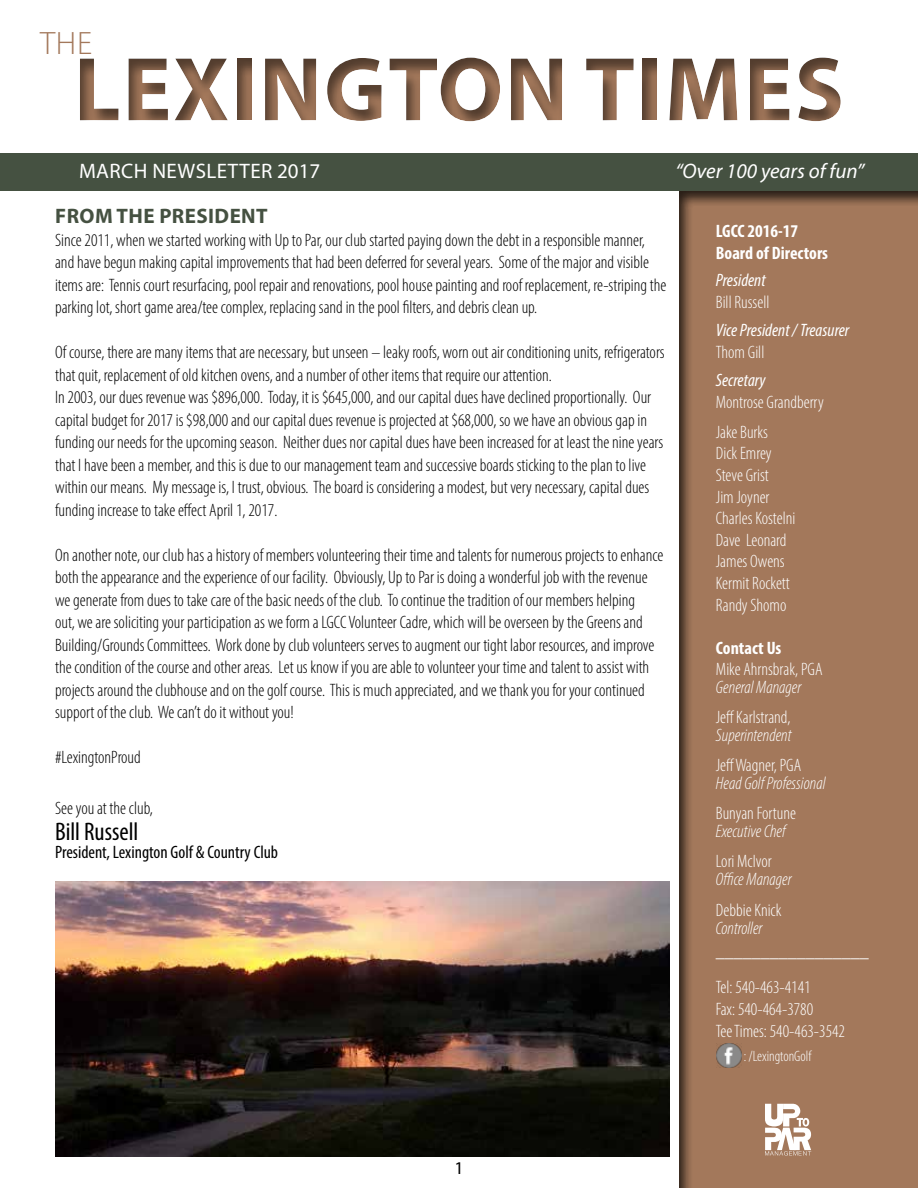
<style>
.page{position:relative;width:918px;height:1188px;background:#fff}
.page>*{position:absolute;margin:0;border:0;box-sizing:border-box;transform-origin:0 0}
.t1{font:700 91.5px "Myriad Pro";letter-spacing:.02em;color:#a3785b}
.t2{font:300 32.55px "Myriad Pro";color:#a3785b}
.t3{font:condensed 25.5px "Myriad Pro";color:#000}
.t4{font:21px "Myriad Pro";letter-spacing:.02em;color:#fff}
.t5{font:italic 21px "Myriad Pro";color:#fff}
.t6{font:700 21px "Myriad Pro";letter-spacing:.02em;color:#455141}
.t7{font:300 condensed 18px/22.5px "Myriad Pro";color:#000}
.t8{font:300 condensed 18px/21.6px "Myriad Pro";color:#fff}
.t9{font:italic 300 condensed 18px "Myriad Pro";color:#fff}
.t10{font:italic condensed 18px "Myriad Pro";color:#fff}
.t11{font:700 condensed 18px/21.6px "Myriad Pro";color:#fff}
.t12{font:condensed 18px "Myriad Pro";color:#000}
.t13{font:18px "Myriad Pro";color:#000}
.t14{font:300 condensed 15px "Myriad Pro";color:#fff}
</style>
<div class="page">
<div style="left:676px;top:189px;width:242px;height:999px;background:#000;opacity:.75"></div>
<div style="left:0;top:153px;width:918px;height:37px;background:#455141"></div>
<div style="left:32px;top:29px;width:886px;height:115px;background:#000;opacity:.5"></div>
<img style="left:717px;top:1043px;width:24px;height:24px">
<svg style="left:765px;top:1104px;width:46px;height:52px"></svg>
<img style="left:55px;top:882px;width:615px;height:274px">
<h2 class="t2" style="left:40px;top:23px;width:54px">The</h2>
<h1 class="t1" style="left:74px;top:30px;width:772px">LEXINGTON TIMES</h1>
<p class="t4" style="left:79px;top:158px;width:243px">MARCH NEWSLETTER 2017</p>
<p class="t5" style="left:675px;top:158px;width:190px">“Over 100 years of fun”</p>
<p class="t6" style="left:55px;top:202px;width:213px">FROM THE PRESIDENT</p>
<p class="t7" style="left:55px;top:228px;width:613px">Since 2011, when we started working with Up to Par, our club started paying down the debt in a responsible manner, and have begun making capital improvements that had been deferred for several years. Some of the major and visible items are: Tennis court resurfacing, pool repair and renovations, pool house painting and roof replacement, re-striping the parking lot, short game area/tee complex, replacing sand in the pool filters, and debris clean up.</p>
<p class="t7" style="left:55px;top:341px;width:611px">Of course, there are many items that are necessary, but unseen – leaky roofs, worn out air conditioning units, refrigerators that quit, replacement of old kitchen ovens, and a number of other items that require our attention.<br>In 2003, our dues revenue was $896,000. Today, it is $645,000, and our capital dues have declined proportionally. Our capital budget for 2017 is $98,000 and our capital dues revenue is projected at $68,000, so we have an obvious gap in funding our needs for the upcoming season. Neither dues nor capital dues have been increased for at least the nine years that I have been a member, and this is due to our management team and successive boards sticking to the plan to live within our means. My message is, I trust, obvious. The board is considering a modest, but very necessary, capital dues funding increase to take effect April 1, 2017.</p>
<p class="t7" style="left:55px;top:543px;width:610px">On another note, our club has a history of members volunteering their time and talents for numerous projects to enhance both the appearance and the experience of our facility. Obviously, Up to Par is doing a wonderful job with the revenue we generate from dues to take care of the basic needs of the club. To continue the tradition of our members helping<br>out, we are soliciting your participation as we form a LGCC Volunteer Cadre, which will be overseen by the Greens and Building/Grounds Committees. Work done by club volunteers serves to augment our tight labor resources, and improve the condition of the course and other areas. Let us know if you are able to volunteer your time and talent to assist with projects around the clubhouse and on the golf course. This is much appreciated, and we thank you for your continued support of the club. We can’t do it without you!</p>
<p class="t7" style="left:55px;top:746px;width:87px">#LexingtonProud</p>
<p class="t7" style="left:55px;top:797px;width:99px">See you at the club,</p>
<h3 class="t3" style="left:55px;top:816px;width:85px">Bill Russell</h3>
<p class="t12" style="left:55px;top:841px;width:225px">President, Lexington Golf &amp; Country Club</p>
<p class="t13" style="left:454px;top:1157px;width:11px">1</p>
<p class="t11" style="left:716px;top:220px;width:114px">LGCC 2016-17<br>Board of Directors</p>
<p class="t10" style="left:716px;top:269px;width:51px">President</p>
<p class="t8" style="left:716px;top:291px;width:55px">Bill Russell</p>
<p class="t10" style="left:716px;top:319px;width:135px">Vice President / Treasurer</p>
<p class="t8" style="left:716px;top:341px;width:50px">Thom Gill</p>
<p class="t10" style="left:716px;top:369px;width:51px">Secretary</p>
<p class="t8" style="left:716px;top:387px;width:109px;line-height:30px">Montrose Grandberry<br>Jake Burks</p>
<p class="t8" style="left:716px;top:443px;width:81px">Dick Emrey<br>Steve Grist<br>Jim Joyner<br>Charles Kostelni<br>Dave Leonard<br>James Owens<br>Kermit Rockett<br>Randy Shomo</p>
<p class="t11" style="left:716px;top:637px;width:67px">Contact Us</p>
<p class="t8" style="left:716px;top:659px;width:108px">Mike Ahrnsbrak, PGA</p>
<p class="t9" style="left:716px;top:677px;width:87px">General Manager</p>
<p class="t8" style="left:716px;top:707px;width:76px">Jeff Karlstrand,</p>
<p class="t9" style="left:716px;top:725px;width:77px">Superintendent</p>
<p class="t8" style="left:716px;top:755px;width:87px">Jeff Wagner, PGA</p>
<p class="t9" style="left:716px;top:773px;width:111px">Head Golf Professional</p>
<p class="t8" style="left:716px;top:803px;width:82px">Bunyan Fortune</p>
<p class="t9" style="left:716px;top:821px;width:71px">Executive Chef</p>
<p class="t8" style="left:716px;top:851px;width:57px">Lori McIvor</p>
<p class="t9" style="left:716px;top:869px;width:77px">Office Manager</p>
<p class="t8" style="left:716px;top:899px;width:67px">Debbie Knick</p>
<p class="t9" style="left:716px;top:917px;width:48px">Controller</p>
<p class="t8" style="left:716px;top:933px;width:155px;line-height:36px">_________________<br>Tel: 540-463-4141</p>
<p class="t8" style="left:716px;top:998px;width:131px">Fax: 540-464-3780<br>Tee Times: 540-463-3542</p>
<p class="t14" style="left:744px;top:1047px;width:69px">: /LexingtonGolf</p>
</div>
